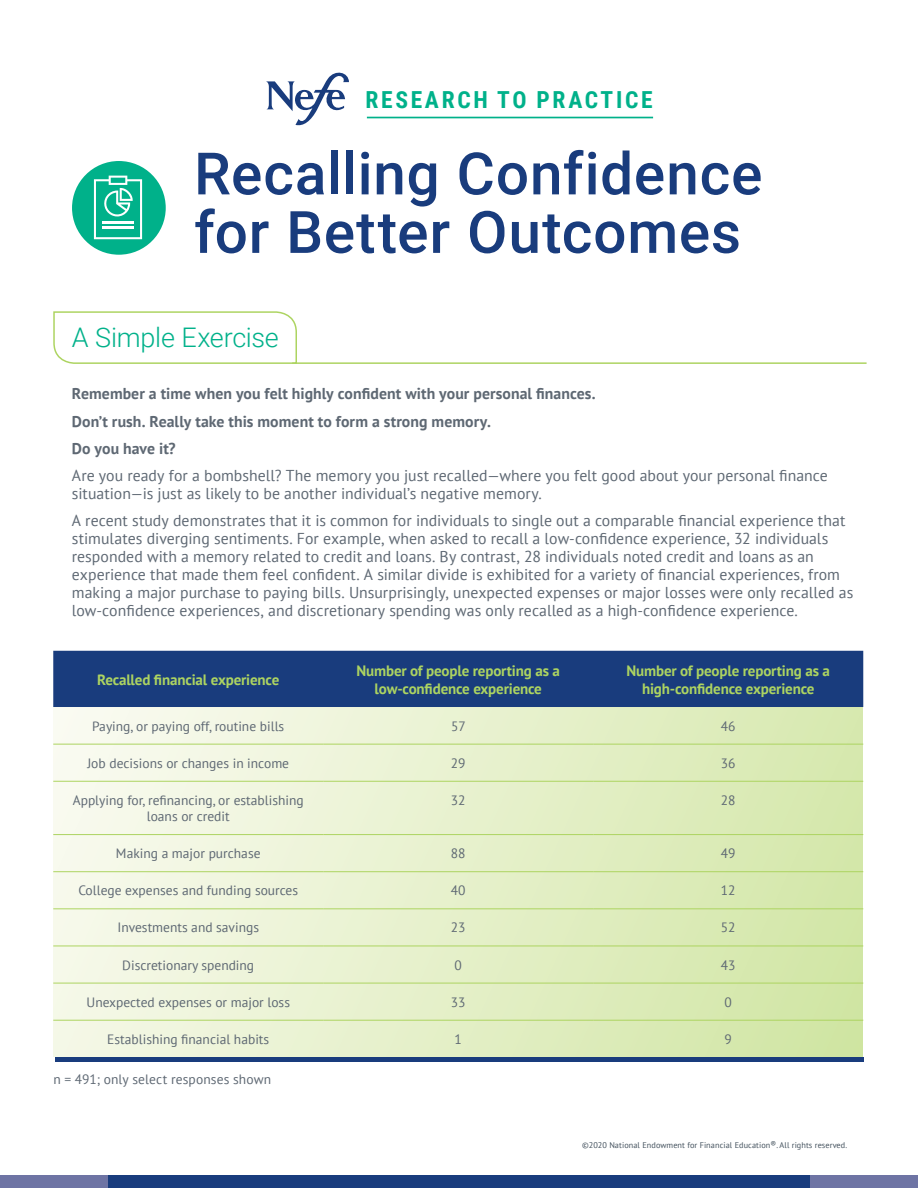
<style>
.page{position:relative;width:918px;height:1188px;background:#fff}
.page>*{position:absolute;margin:0;border:0;box-sizing:border-box;transform-origin:0 0}
.Section_Header{font:500 58.5px/58.5px "Roboto";letter-spacing:.015em;color:#193c7d}
.Section_Header_One_L{font:300 27px "Roboto";letter-spacing:-.01em;color:#00b18a}
.t1{font:700 23.55px "Roboto Condensed";letter-spacing:.115em;color:#00b18a}
.Body{font:15.75px/18px "PT Sans";color:#5e6873}
.Body-2{font:700 15.75px "PT Sans";letter-spacing:.005em;color:#5e6873}
.Table_Headers_Green{font:700 15px/18px "PT Sans";letter-spacing:-.01em;color:#add461;text-align:center}
.Table_Body{font:13.5px/16.2px "PT Sans";color:#5e6873;text-align:center}
.Body-3{font:13.5px "PT Sans";letter-spacing:.01em;color:#5e6873}
.t2{font:8.25px "PT Sans";letter-spacing:.01em;color:#42505c}
</style>
<div class="page">
<div style="left:0;top:1175px;width:918px;height:13px;background:#6e74a4"></div>
<svg style="left:53px;top:311px;width:244px;height:53px"></svg>
<div style="left:72px;top:161px;width:94px;height:94px;background:#00b18a;border-radius:50%"></div>
<svg style="left:94px;top:176px;width:48px;height:63px"></svg>
<svg style="left:266px;top:73px;width:83px;height:52px"></svg>
<hr style="left:367px;top:117px;width:286px;height:1px;background:#00b18a">
<hr style="left:292px;top:362px;width:575px;height:2px;background:#add461">
<div style="left:108px;top:1175px;width:702px;height:13px;background:#193c7d"></div>
<div style="left:53px;top:704px;width:810px;height:353px;background:linear-gradient(to right,#f8faee,#d3e7a8)"></div>
<div style="left:53px;top:651px;width:810px;height:56px;background:#193c7d"></div>
<hr style="left:53px;top:744px;width:270px;height:1px;background:#add461">
<hr style="left:323px;top:744px;width:270px;height:1px;background:#add461">
<hr style="left:593px;top:744px;width:270px;height:1px;background:#add461">
<hr style="left:53px;top:781px;width:270px;height:1px;background:#add461">
<hr style="left:323px;top:781px;width:270px;height:1px;background:#add461">
<hr style="left:593px;top:781px;width:270px;height:1px;background:#add461">
<hr style="left:53px;top:834px;width:270px;height:1px;background:#add461">
<hr style="left:323px;top:834px;width:270px;height:1px;background:#add461">
<hr style="left:593px;top:834px;width:270px;height:1px;background:#add461">
<hr style="left:53px;top:871px;width:270px;height:1px;background:#add461">
<hr style="left:323px;top:871px;width:270px;height:1px;background:#add461">
<hr style="left:593px;top:871px;width:270px;height:1px;background:#add461">
<hr style="left:53px;top:908px;width:270px;height:1px;background:#add461">
<hr style="left:323px;top:908px;width:270px;height:1px;background:#add461">
<hr style="left:593px;top:908px;width:270px;height:1px;background:#add461">
<hr style="left:53px;top:946px;width:270px;height:1px;background:#add461">
<hr style="left:323px;top:946px;width:270px;height:1px;background:#add461">
<hr style="left:593px;top:946px;width:270px;height:1px;background:#add461">
<hr style="left:53px;top:983px;width:270px;height:1px;background:#add461">
<hr style="left:323px;top:983px;width:270px;height:1px;background:#add461">
<hr style="left:593px;top:983px;width:270px;height:1px;background:#add461">
<hr style="left:53px;top:1020px;width:270px;height:1px;background:#add461">
<hr style="left:323px;top:1020px;width:270px;height:1px;background:#add461">
<hr style="left:593px;top:1020px;width:270px;height:1px;background:#add461">
<div style="left:55px;top:1057px;width:809px;height:5px;background:#193c7d"></div>
<p class="t1" style="left:365px;top:83px;width:289px">RESEARCH TO PRACTICE</p>
<p class="Section_Header" style="left:194px;top:142px;width:570px">Recalling Confidence for Better Outcomes</p>
<p class="Section_Header_One_L" style="left:72px;top:318px;width:208px">A Simple Exercise</p>
<p class="Body-2" style="left:72px;top:384px;width:525px">Remember a time when you felt highly confident with your personal finances.</p>
<p class="Body-2" style="left:72px;top:411px;width:421px">Don’t rush. Really take this moment to form a strong memory.</p>
<p class="Body-2" style="left:72px;top:438px;width:105px">Do you have it?</p>
<p class="Body" style="left:72px;top:466px;width:758px">Are you ready for a bombshell? The memory you just recalled—where you felt good about your personal finance situation—is just as likely to be another individual’s negative memory.</p>
<p class="Body" style="left:72px;top:511px;width:783px">A recent study demonstrates that it is common for individuals to single out a comparable financial experience that stimulates diverging sentiments. For example, when asked to recall a low-confidence experience, 32 individuals responded with a memory related to credit and loans. By contrast, 28 individuals noted credit and loans as an experience that made them feel confident. A similar divide is exhibited for a variety of financial experiences, from making a major purchase to paying bills. Unsurprisingly, unexpected expenses or major losses were only recalled as low-confidence experiences, and discretionary spending was only recalled as a high-confidence experience.</p>
<p class="Table_Headers_Green" style="left:97px;top:670px;width:184px">Recalled financial experience</p>
<p class="Table_Headers_Green" style="left:357px;top:661px;width:205px">Number of people reporting as a low-confidence experience</p>
<p class="Table_Headers_Green" style="left:627px;top:661px;width:205px">Number of people reporting as a high-confidence experience</p>
<p class="Table_Body" style="left:92px;top:717px;width:194px">Paying, or paying off, routine bills</p>
<p class="Table_Body" style="left:451px;top:717px;width:16px">57</p>
<p class="Table_Body" style="left:721px;top:717px;width:16px">46</p>
<p class="Table_Body" style="left:87px;top:755px;width:203px">Job decisions or changes in income</p>
<p class="Table_Body" style="left:451px;top:755px;width:16px">29</p>
<p class="Table_Body" style="left:721px;top:755px;width:16px">36</p>
<p class="Table_Body" style="left:73px;top:792px;width:232px">Applying for, refinancing, or establishing loans or credit</p>
<p class="Table_Body" style="left:451px;top:792px;width:16px">32</p>
<p class="Table_Body" style="left:721px;top:792px;width:16px">28</p>
<p class="Table_Body" style="left:116px;top:845px;width:146px">Making a major purchase</p>
<p class="Table_Body" style="left:451px;top:845px;width:16px">88</p>
<p class="Table_Body" style="left:721px;top:845px;width:16px">49</p>
<p class="Table_Body" style="left:78px;top:882px;width:221px">College expenses and funding sources</p>
<p class="Table_Body" style="left:451px;top:882px;width:16px">40</p>
<p class="Table_Body" style="left:721px;top:882px;width:16px">12</p>
<p class="Table_Body" style="left:117px;top:919px;width:143px">Investments and savings</p>
<p class="Table_Body" style="left:451px;top:919px;width:16px">23</p>
<p class="Table_Body" style="left:721px;top:919px;width:16px">52</p>
<p class="Table_Body" style="left:122px;top:956px;width:133px">Discretionary spending</p>
<p class="Table_Body" style="left:455px;top:956px;width:9px">0</p>
<p class="Table_Body" style="left:721px;top:956px;width:16px">43</p>
<p class="Table_Body" style="left:87px;top:994px;width:205px">Unexpected expenses or major loss</p>
<p class="Table_Body" style="left:451px;top:994px;width:16px">33</p>
<p class="Table_Body" style="left:725px;top:994px;width:9px">0</p>
<p class="Table_Body" style="left:107px;top:1031px;width:163px">Establishing financial habits</p>
<p class="Table_Body" style="left:455px;top:1031px;width:9px">1</p>
<p class="Table_Body" style="left:725px;top:1031px;width:9px">9</p>
<p class="Body-3" style="left:54px;top:1070px;width:219px">n = 491; only select responses shown</p>
<p class="t2" style="left:582px;top:1140px;width:267px">©2020 National Endowment for Financial Education®. All rights reserved.</p>
</div>
